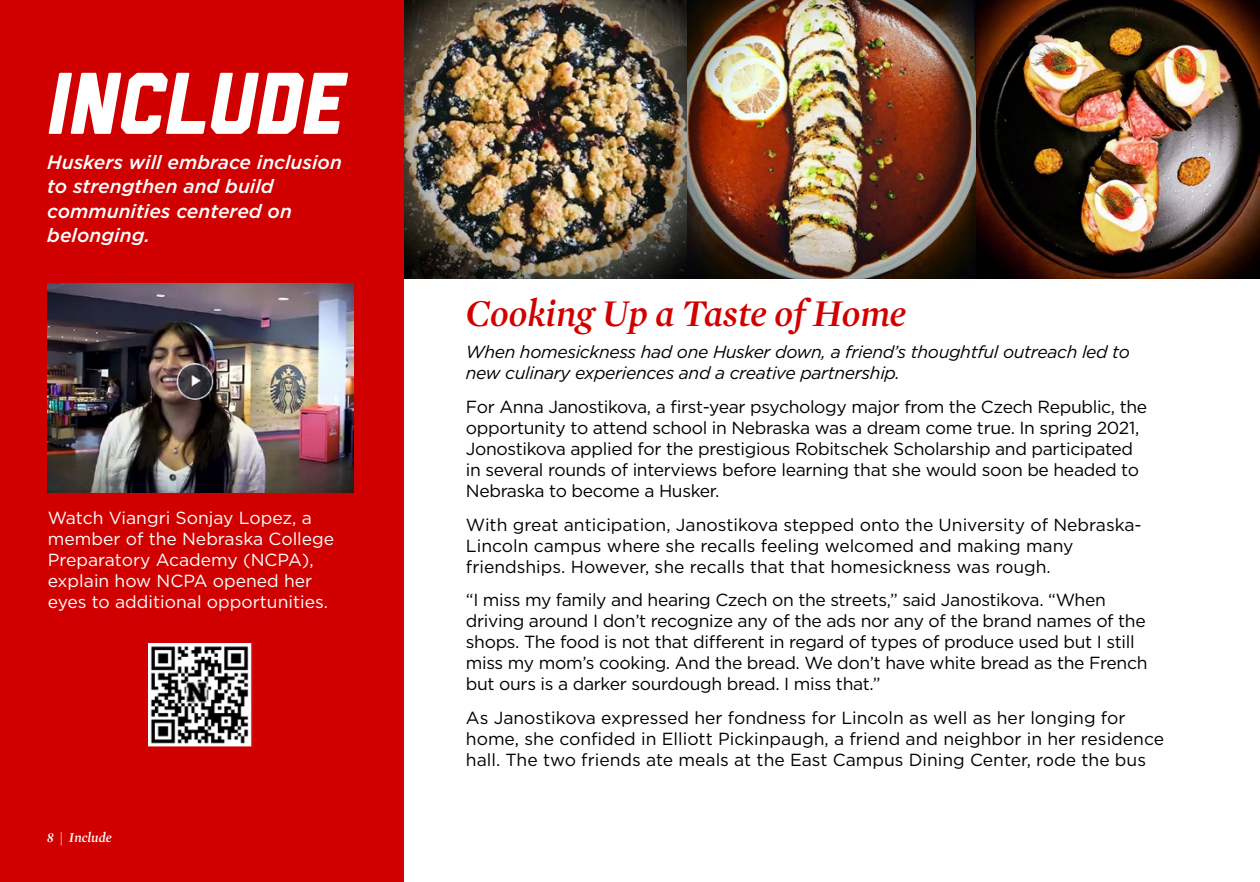
<style>
.page{position:relative;width:1260px;height:882px;background:#fff}
.page>*{position:absolute;margin:0;border:0;box-sizing:border-box;transform-origin:0 0}
.t1{font:italic 800 87.5px "Liberator";color:#fff}
.t2{font:italic 600 38.5px "Mercury Display";color:#d00000}
.t3{font:italic 500 19.25px/24.5px "Gotham";color:#fff}
.t4{font:17.5px/21px "Gotham";letter-spacing:-.02em;color:#000}
.t5{font:17.5px/21px "Gotham";color:#000}
.t6{font:17.5px/21px "Gotham";color:#fff}
.t7{font:italic 17.5px/21px "Gotham";letter-spacing:-.02em;color:#000}
.t8{font:italic 600 14px "Mercury Display";color:#fff}
</style>
<div class="page">
<div style="left:0;top:0;width:404px;height:882px;background:#d00000"></div>
<img style="left:404px;top:0;width:856px;height:278px">
<img style="left:148px;top:643px;width:105px;height:104px">
<img style="left:47px;top:283px;width:306px;height:209px">
<h1 class="t1" style="left:48px;top:56px;width:297px">INCLUDE</h1>
<p class="t3" style="left:47px;top:149px;width:296px">Huskers will embrace inclusion to strengthen and build communities centered on belonging.</p>
<p class="t6" style="left:48px;top:507px;width:288px">Watch Viangri Sonjay Lopez, a member of the Nebraska College<br>Preparatory Academy (NCPA), explain how NCPA opened her eyes to additional opportunities.</p>
<p class="t8" style="left:47px;top:828px;width:66px">8 | Include</p>
<h2 class="t2" style="left:466px;top:286px;width:442px">Cooking Up a Taste of Home</h2>
<p class="t7" style="left:466px;top:341px;width:666px">When homesickness had one Husker down, a friend’s thoughtful outreach led to new culinary experiences and a creative partnership.</p>
<p class="t4" style="left:466px;top:396px;width:683px">For Anna Janostikova, a first-year psychology major from the Czech Republic, the opportunity to attend school in Nebraska was a dream come true. In spring 2021, Jonostikova applied for the prestigious Robitschek Scholarship and participated in several rounds of interviews before learning that she would soon be headed to Nebraska to become a Husker.</p>
<p class="t5" style="left:466px;top:514px;width:677px">With great anticipation, Janostikova stepped onto the University of Nebraska-<br>Lincoln campus where she recalls feeling welcomed and making many friendships. However, she recalls that that homesickness was rough.</p>
<p class="t4" style="left:466px;top:589px;width:683px">“I miss my family and hearing Czech on the streets,” said Janostikova. “When driving around I don’t recognize any of the ads nor any of the brand names of the shops. The food is not that different in regard of types of produce used but I still miss my mom’s cooking. And the bread. We don’t have white bread as the French but ours is a darker sourdough bread. I miss that.”</p>
<p class="t5" style="left:466px;top:707px;width:700px">As Janostikova expressed her fondness for Lincoln as well as her longing for home, she confided in Elliott Pickinpaugh, a friend and neighbor in her residence hall. The two friends ate meals at the East Campus Dining Center, rode the bus</p>
</div>
